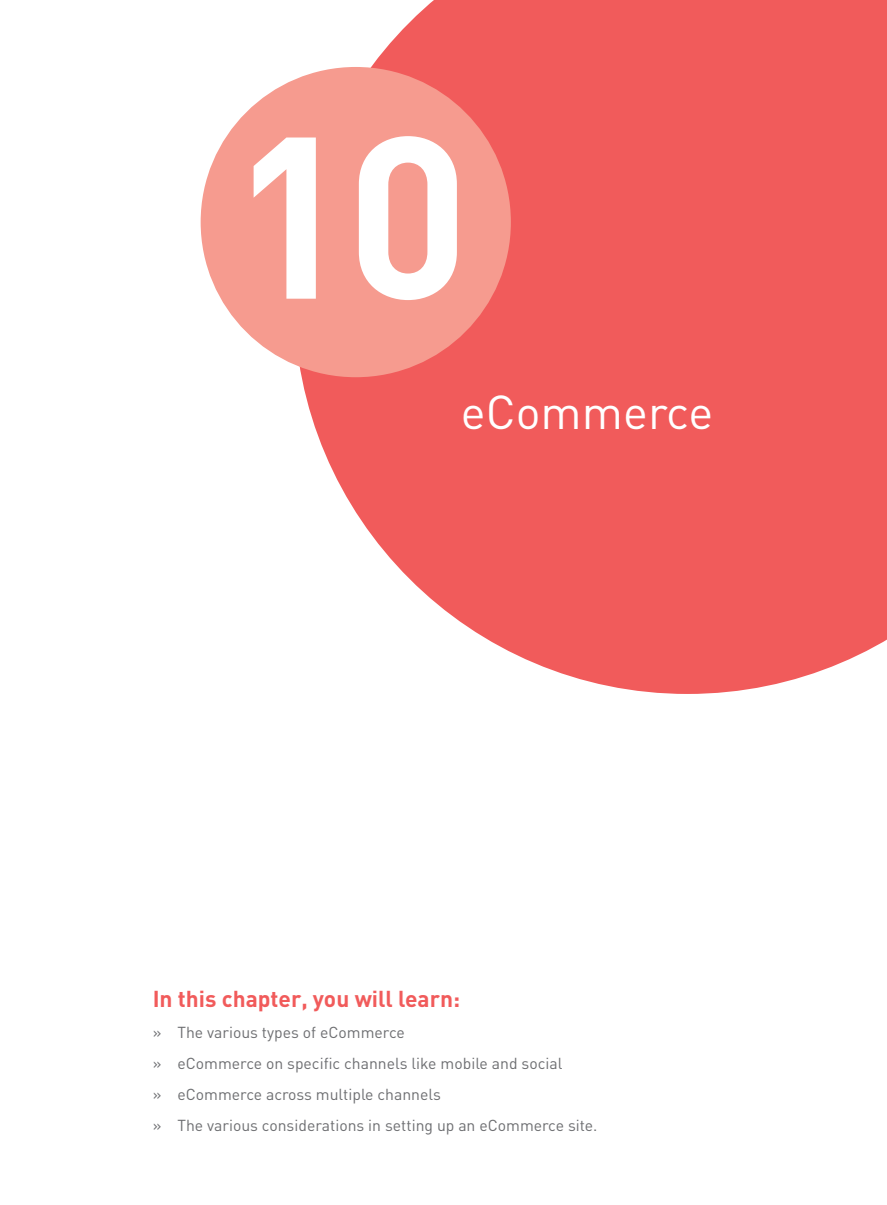
<style>
.page{position:relative;width:887px;height:1205px;background:#fff}
.page>*{position:absolute;margin:0;border:0;box-sizing:border-box;transform-origin:0 0}
.t1{font:700 226.28px "DIN";color:#fff}
.t2{font:46.9px "DIN";color:#fff}
.t3{font:700 22.75px "DIN";color:#f15b5b}
.t4{font:15.75px/31px "DIN";color:#6d6e71}
</style>
<div class="page">
<svg style="left:294px;top:0;width:593px;height:694px;background:#f26f6f"></svg>
<div style="left:201px;top:67px;width:310px;height:310px;background:#f69b8f;border-radius:50%"></div>
<h1 class="t1" style="left:230px;top:65px;width:241px">10</h1>
<h2 class="t2" style="left:461px;top:383px;width:254px">eCommerce</h2>
<h3 class="t3" style="left:153px;top:983px;width:309px">In this chapter, you will learn:</h3>
<p class="t4" style="left:153px;top:1016px;width:446px">» The various types of eCommerce<br>» eCommerce on specific channels like mobile and social<br>» eCommerce across multiple channels<br>» The various considerations in setting up an eCommerce site.</p>
</div>
